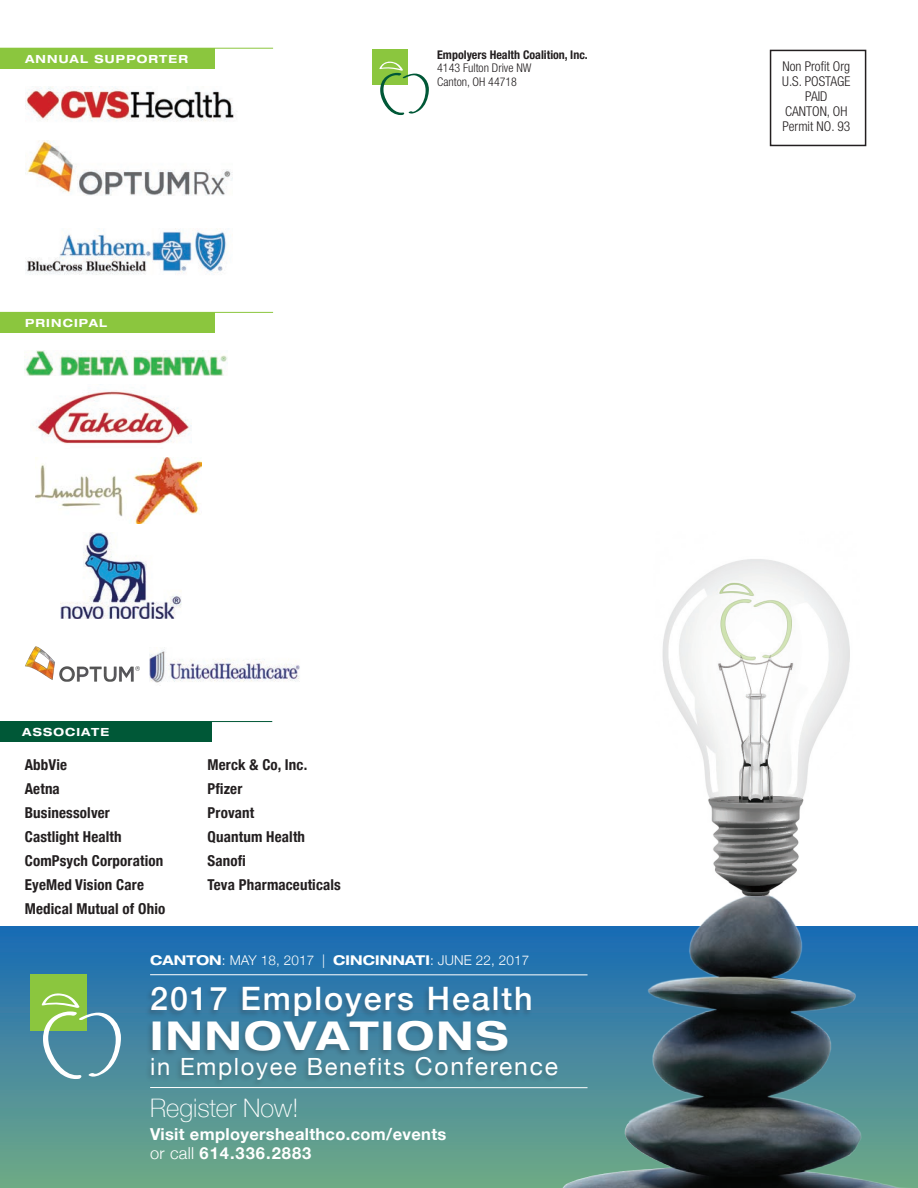
<style>
.page{position:relative;width:918px;height:1188px;background:#fff}
.page>*{position:absolute;margin:0;border:0;box-sizing:border-box;transform-origin:0 0}
.t1{font:700 expanded 39.9px "Helvetica Neue";letter-spacing:.06em;color:#fff}
.t2{font:500 32.25px "Helvetica Neue";letter-spacing:.06em;color:#fff}
.t3{font:100 25.5px "Helvetica Neue";color:#fff}
.t4{font:23.7px "Helvetica Neue";letter-spacing:.07em;color:#fff}
.t5{font:700 16.5px/19.5px "Helvetica Neue";letter-spacing:.02em;color:#fff}
.t6{font:700 condensed 15px "Helvetica Neue";letter-spacing:.01em;color:#231f20}
.t7{font:300 condensed 13.5px "Helvetica Neue";color:#231f20}
.t8{font:300 13.5px "Helvetica Neue";letter-spacing:.01em;color:#fff}
.t9{font:300 condensed 12px "Helvetica Neue";color:#231f20}
.t10{font:700 condensed 12px "Helvetica Neue";color:#231f20}
.t11{font:700 expanded 11.25px "Helvetica Neue";letter-spacing:.1em;color:#fff}
.s1{font-weight:700;font-stretch:expanded}
.s2{font-size:24.75px}
.s3{font-weight:300}
</style>
<div class="page">
<div style="left:0;top:927px;width:918px;height:261px;background:linear-gradient(to bottom,#1c6bb5,#71a986)"></div>
<div style="left:770px;top:50px;width:96px;height:96px;border:2px solid #231f20"></div>
<div style="left:372px;top:50px;width:36px;height:35px;background:#8bc63e"></div>
<svg style="left:379px;top:61px;width:50px;height:54px"></svg>
<div style="left:31px;top:974px;width:56px;height:57px;background:#8bc63e"></div>
<svg style="left:41px;top:993px;width:80px;height:86px"></svg>
<img style="left:539px;top:895px;width:379px;height:293px">
<img style="left:662px;top:559px;width:188px;height:336px">
<div style="left:146px;top:1019px;width:364px;height:39px;background:#231f20;opacity:.24"></div>
<div style="left:145px;top:1056px;width:415px;height:32px;background:#4a8999"></div>
<div style="left:145px;top:986px;width:388px;height:39px;background:#231f20;opacity:.24"></div>
<hr style="left:150px;top:974px;width:438px;height:1px;background:#fff">
<hr style="left:150px;top:1087px;width:438px;height:1px;background:#fff">
<img style="left:26px;top:87px;width:208px;height:34px">
<img style="left:26px;top:141px;width:206px;height:55px">
<img style="left:26px;top:228px;width:203px;height:47px">
<hr style="left:0;top:312px;width:273px;height:1px;background:#8bc63e">
<hr style="left:0;top:721px;width:272px;height:1px;background:#005837">
<hr style="left:0;top:48px;width:273px;height:1px;background:#8bc63e">
<img style="left:25px;top:350px;width:203px;height:25px">
<img style="left:36px;top:391px;width:155px;height:53px">
<img style="left:35px;top:458px;width:167px;height:66px">
<img style="left:61px;top:533px;width:120px;height:85px">
<div style="left:0;top:48px;width:214px;height:20px;background:#8bc63e"></div>
<div style="left:0;top:313px;width:214px;height:20px;background:#8bc63e"></div>
<div style="left:0;top:721px;width:212px;height:20px;background:#005837"></div>
<img style="left:150px;top:649px;width:150px;height:34px">
<img style="left:25px;top:646px;width:115px;height:36px">
<p class="t11" style="left:25px;top:52px;width:164px">ANNUAL SUPPORTER</p>
<p class="t11" style="left:25px;top:316px;width:84px">PRINCIPAL</p>
<p class="t10" style="left:437px;top:47px;width:152px">Empolyers Health Coalition, Inc.</p>
<p class="t9" style="left:437px;top:61px;width:96px">4143 Fulton Drive NW</p>
<p class="t9" style="left:437px;top:75px;width:81px">Canton, OH 44718</p>
<p class="t11" style="left:22px;top:725px;width:88px">ASSOCIATE</p>
<p class="t6" style="left:25px;top:752px;width:44px">AbbVie</p>
<p class="t6" style="left:25px;top:776px;width:37px">Aetna</p>
<p class="t6" style="left:25px;top:800px;width:87px">Businessolver</p>
<p class="t6" style="left:25px;top:824px;width:98px">Castlight Health</p>
<p class="t6" style="left:25px;top:848px;width:140px">ComPsych Corporation</p>
<p class="t6" style="left:25px;top:872px;width:121px">EyeMed Vision Care</p>
<p class="t6" style="left:25px;top:896px;width:142px">Medical Mutual of Ohio</p>
<p class="t6" style="left:208px;top:752px;width:101px">Merck &amp; Co, Inc.</p>
<p class="t6" style="left:208px;top:776px;width:36px">Pfizer</p>
<p class="t6" style="left:208px;top:800px;width:48px">Provant</p>
<p class="t6" style="left:208px;top:824px;width:99px">Quantum Health</p>
<p class="t6" style="left:208px;top:848px;width:40px">Sanofi</p>
<p class="t6" style="left:208px;top:872px;width:135px">Teva Pharmaceuticals</p>
<p class="t8" style="left:150px;top:949px;width:381px"><span class="s1">CANTON</span>: MAY 18, 2017 | <span class="s1">CINCINNATI</span>: JUNE 22, 2017</p>
<p class="t2" style="left:150px;top:973px;width:384px">2017 Employers Health</p>
<p class="t1" style="left:150px;top:1010px;width:360px">INNOVATIONS</p>
<p class="t4" style="left:150px;top:1049px;width:409px">in Employee Benefits <span class="s2">Conference</span></p>
<p class="t3" style="left:150px;top:1089px;width:150px">Register Now!</p>
<p class="t5" style="left:150px;top:1125px;width:298px">Visit employershealthco.com/events <span class="s3">or call</span> 614.336.2883</p>
<p class="t7" style="left:783px;top:58px;width:69px">Non Profit Org</p>
<p class="t7" style="left:782px;top:73px;width:70px">U.S. POSTAGE</p>
<p class="t7" style="left:805px;top:88px;width:24px">PAID</p>
<p class="t7" style="left:785px;top:103px;width:64px">CANTON, OH</p>
<p class="t7" style="left:782px;top:118px;width:69px">Permit NO. 93</p>
</div>
